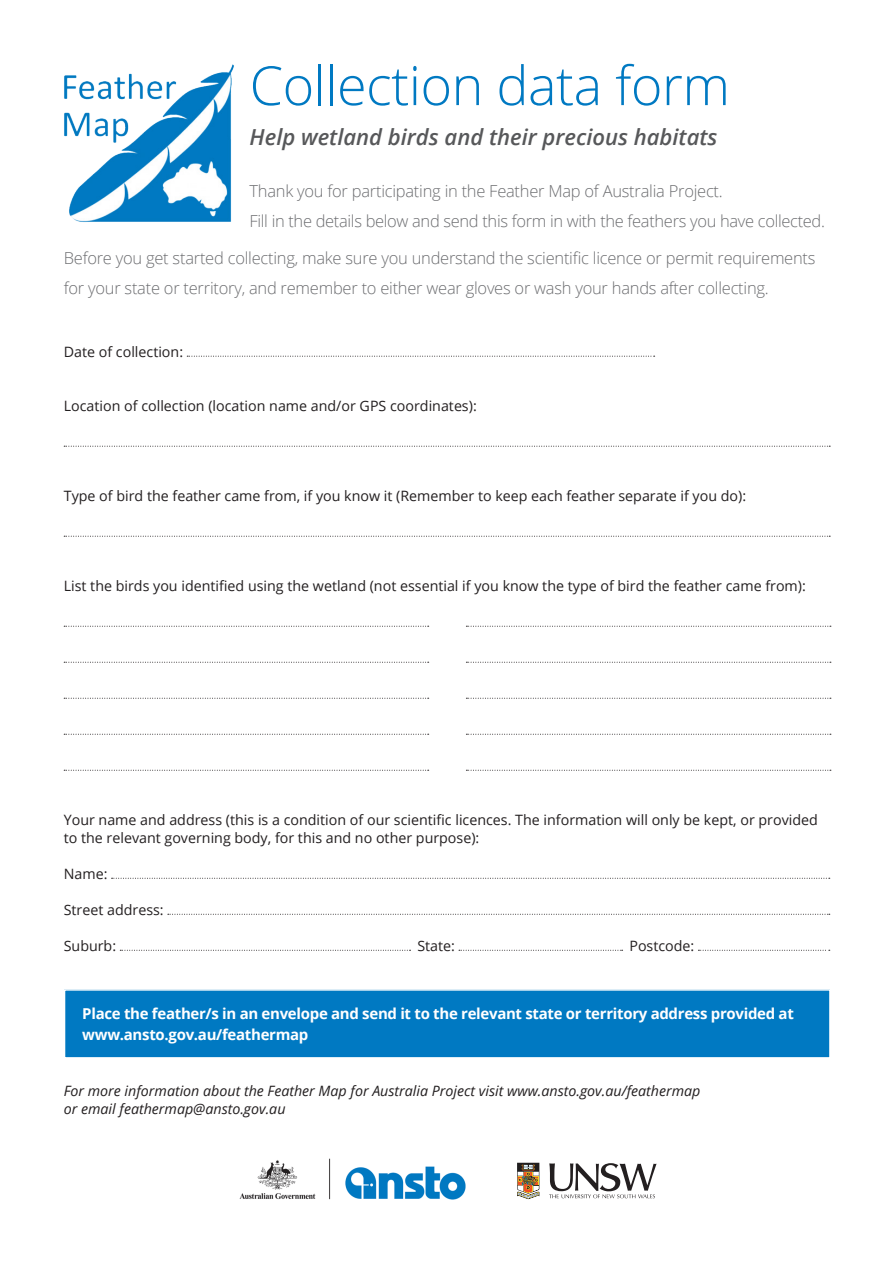
<style>
.page{position:relative;width:893px;height:1263px;background:#fff}
.page>*{position:absolute;margin:0;border:0;box-sizing:border-box;transform-origin:0 0}
.Sub_Headings{font:300 54px "Open Sans";letter-spacing:-.01em;color:#0079c2}
.t1{font:italic 600 22.05px "Open Sans";color:#57585a}
.Intro{font:300 16.5px/30px "Open Sans";letter-spacing:-.015em;color:#6c6d70}
.t2{font:700 15px/21px "Open Sans";letter-spacing:-.02em;color:#fff}
.t3{font:14.25px/18px "Open Sans";color:#231f20}
.t4{font:italic 14.25px/18px "Open Sans";color:#231f20}
</style>
<div class="page">
<svg style="left:187px;top:356px;width:468px;height:1px"></svg>
<svg style="left:64px;top:446px;width:766px;height:1px"></svg>
<svg style="left:64px;top:536px;width:766px;height:1px"></svg>
<svg style="left:64px;top:626px;width:365px;height:1px"></svg>
<svg style="left:466px;top:626px;width:365px;height:1px"></svg>
<svg style="left:64px;top:662px;width:365px;height:1px"></svg>
<svg style="left:466px;top:662px;width:365px;height:1px"></svg>
<svg style="left:64px;top:698px;width:365px;height:1px"></svg>
<svg style="left:466px;top:698px;width:365px;height:1px"></svg>
<svg style="left:64px;top:734px;width:365px;height:1px"></svg>
<svg style="left:466px;top:734px;width:365px;height:1px"></svg>
<svg style="left:64px;top:770px;width:365px;height:1px"></svg>
<svg style="left:466px;top:770px;width:365px;height:1px"></svg>
<svg style="left:112px;top:878px;width:718px;height:1px"></svg>
<svg style="left:168px;top:914px;width:662px;height:1px"></svg>
<svg style="left:120px;top:950px;width:291px;height:1px"></svg>
<svg style="left:459px;top:950px;width:164px;height:1px"></svg>
<svg style="left:698px;top:950px;width:132px;height:1px"></svg>
<div style="left:65px;top:990px;width:765px;height:68px;background:#0079c2"></div>
<div style="left:64px;top:989px;width:767px;height:70px;border:2px solid #fff"></div>
<img style="left:239px;top:1159px;width:227px;height:40px">
<svg style="left:549px;top:1163px;width:107px;height:35px"></svg>
<svg style="left:517px;top:1163px;width:22px;height:36px"></svg>
<img style="left:64px;top:64px;width:170px;height:158px">
<p class="Sub_Headings" style="left:250px;top:49px;width:482px">Collection data form</p>
<p class="t1" style="left:250px;top:122px;width:469px">Help wetland birds and their precious habitats</p>
<p class="Intro" style="left:250px;top:175px;width:577px">Thank you for participating in the Feather Map of Australia Project.<br>Fill in the details below and send this form in with the feathers you have collected.</p>
<p class="Intro" style="left:64px;top:243px;width:753px">Before you get started collecting, make sure you understand the scientific licence or permit requirements for your state or territory, and remember to either wear gloves or wash your hands after collecting.</p>
<p class="t3" style="left:64px;top:342px;width:121px">Date of collection:</p>
<p class="t3" style="left:64px;top:396px;width:414px">Location of collection (location name and/or GPS coordinates):</p>
<p class="t3" style="left:64px;top:486px;width:684px">Type of bird the feather came from, if you know it (Remember to keep each feather separate if you do):</p>
<p class="t3" style="left:64px;top:576px;width:744px">List the birds you identified using the wetland (not essential if you know the type of bird the feather came from):</p>
<p class="t3" style="left:64px;top:810px;width:756px">Your name and address (this is a condition of our scientific licences. The information will only be kept, or provided to the relevant governing body, for this and no other purpose):</p>
<p class="t3" style="left:64px;top:864px;width:45px">Name:</p>
<p class="t3" style="left:64px;top:900px;width:101px">Street address:</p>
<p class="t3" style="left:64px;top:936px;width:54px">Suburb:</p>
<p class="t3" style="left:417px;top:936px;width:39px">State:</p>
<p class="t3" style="left:629px;top:936px;width:66px">Postcode:</p>
<p class="t2" style="left:82px;top:1003px;width:713px">Place the feather/s in an envelope and send it to the relevant state or territory address provided at www.ansto.gov.au/feathermap</p>
<p class="t4" style="left:64px;top:1081px;width:638px">For more information about the Feather Map for Australia Project visit www.ansto.gov.au/feathermap or email feathermap@ansto.gov.au</p>
</div>
